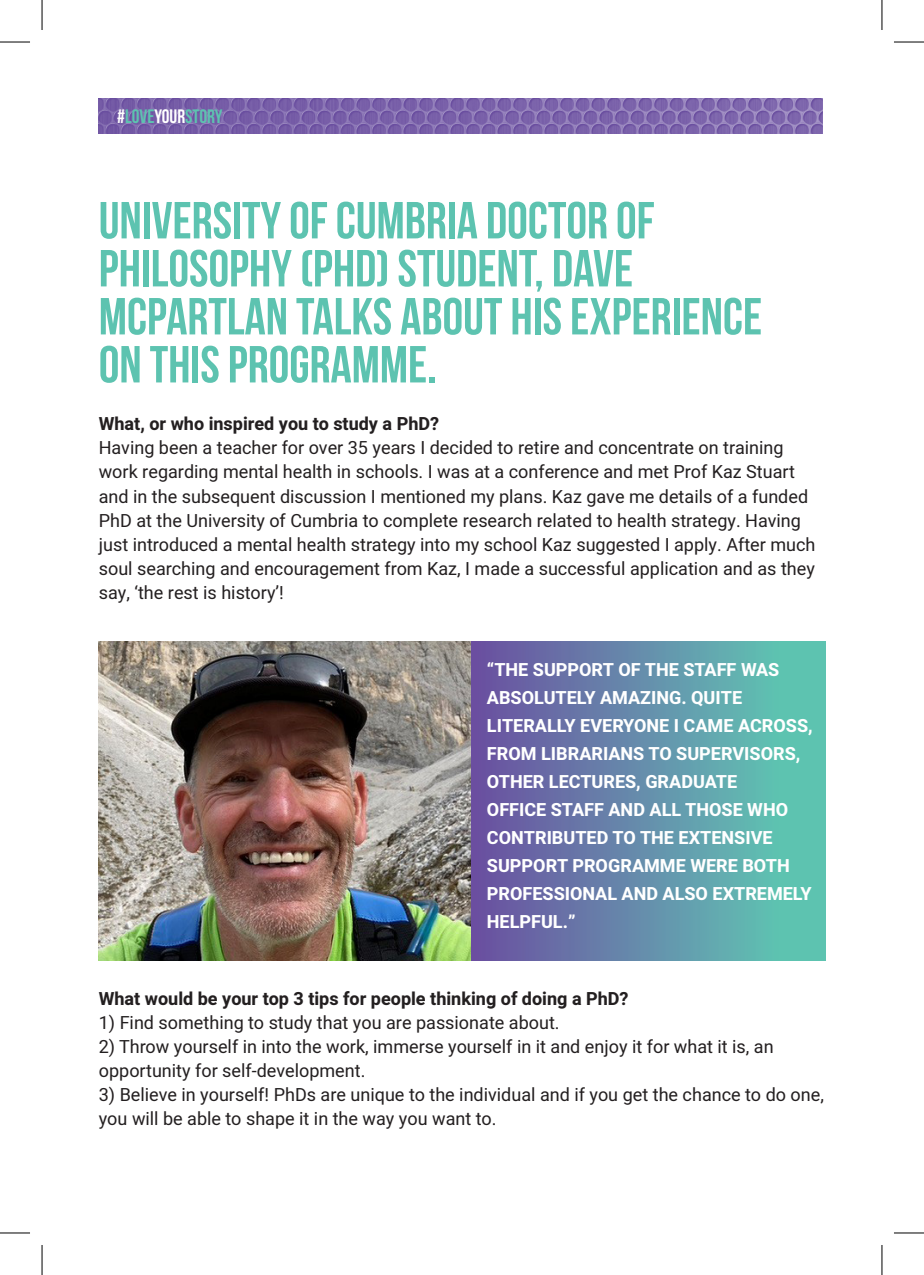
<style>
.page{position:relative;width:924px;height:1275px;background:#fff}
.page>*{position:absolute;margin:0;border:0;box-sizing:border-box;transform-origin:0 0}
.t1{font:700 52px/48px "Bebas Neue";color:#5dc3b0}
.t2{font:700 19.4px "Bebas Neue";color:#5dc3b0}
.t3{font:18px/24px "Heebo";color:#231f20}
.t4{font:700 18px/28px "Heebo";color:#fff}
.t5{font:700 18px "Heebo";color:#231f20}
.s1{color:#fff}
</style>
<div class="page">
<img style="left:99px;top:99px;width:723px;height:34px">
<img style="left:99px;top:642px;width:372px;height:318px">
<div style="left:471px;top:642px;width:353px;height:318px;background:linear-gradient(to right,#6b4fa2,#5dcfb4)"></div>
<hr style="left:0;top:42px;width:30px;height:1px;background:#000">
<hr style="left:893px;top:42px;width:30px;height:1px;background:#000">
<hr style="left:0;top:1232px;width:30px;height:1px;background:#000">
<hr style="left:893px;top:1232px;width:30px;height:1px;background:#000">
<hr style="left:42px;top:0;width:1px;height:30px;background:#000">
<hr style="left:42px;top:1245px;width:1px;height:30px;background:#000">
<hr style="left:881px;top:0;width:1px;height:30px;background:#000">
<hr style="left:881px;top:1245px;width:1px;height:30px;background:#000">
<p class="t2" style="left:117px;top:106px;width:106px"><span class="s1">#</span>LOVE<span class="s1">YOUR</span>STORY</p>
<p class="t1" style="left:99px;top:196px;width:664px">UNIVERSITY OF CUMBRIA DOCTOR OF<br>PHILOSOPHY (PHD) STUDENT, DAVE<br>MCPARTLAN TALKS ABOUT HIS EXPERIENCE</p>
<p class="t1" style="left:99px;top:340px;width:339px">ON THIS PROGRAMME.</p>
<p class="t5" style="left:99px;top:411px;width:342px">What, or who inspired you to study a PhD?</p>
<p class="t3" style="left:99px;top:436px;width:717px">Having been a teacher for over 35 years I decided to retire and concentrate on training work regarding mental health in schools. I was at a conference and met Prof Kaz Stuart and in the subsequent discussion I mentioned my plans. Kaz gave me details of a funded PhD at the University of Cumbria to complete research related to health strategy. Having just introduced a mental health strategy into my school Kaz suggested I apply. After much soul searching and encouragement from Kaz, I made a successful application and as they say, ‘the rest is history’!</p>
<p class="t4" style="left:486px;top:656px;width:327px">“THE SUPPORT OF THE STAFF WAS<br>ABSOLUTELY AMAZING. QUITE<br>LITERALLY EVERYONE I CAME ACROSS,<br>FROM LIBRARIANS TO SUPERVISORS,<br>OTHER LECTURES, GRADUATE<br>OFFICE STAFF AND ALL THOSE WHO<br>CONTRIBUTED TO THE EXTENSIVE<br>SUPPORT PROGRAMME WERE BOTH<br>PROFESSIONAL AND ALSO EXTREMELY<br>HELPFUL.”</p>
<p class="t5" style="left:99px;top:986px;width:531px">What would be your top 3 tips for people thinking of doing a PhD?</p>
<p class="t3" style="left:99px;top:1010px;width:462px">1) Find something to study that you are passionate about.</p>
<p class="t3" style="left:99px;top:1034px;width:676px">2) Throw yourself in into the work, immerse yourself in it and enjoy it for what it is, an opportunity for self-development.</p>
<p class="t3" style="left:99px;top:1082px;width:726px">3) Believe in yourself! PhDs are unique to the individual and if you get the chance to do one, you will be able to shape it in the way you want to.</p>
</div>
